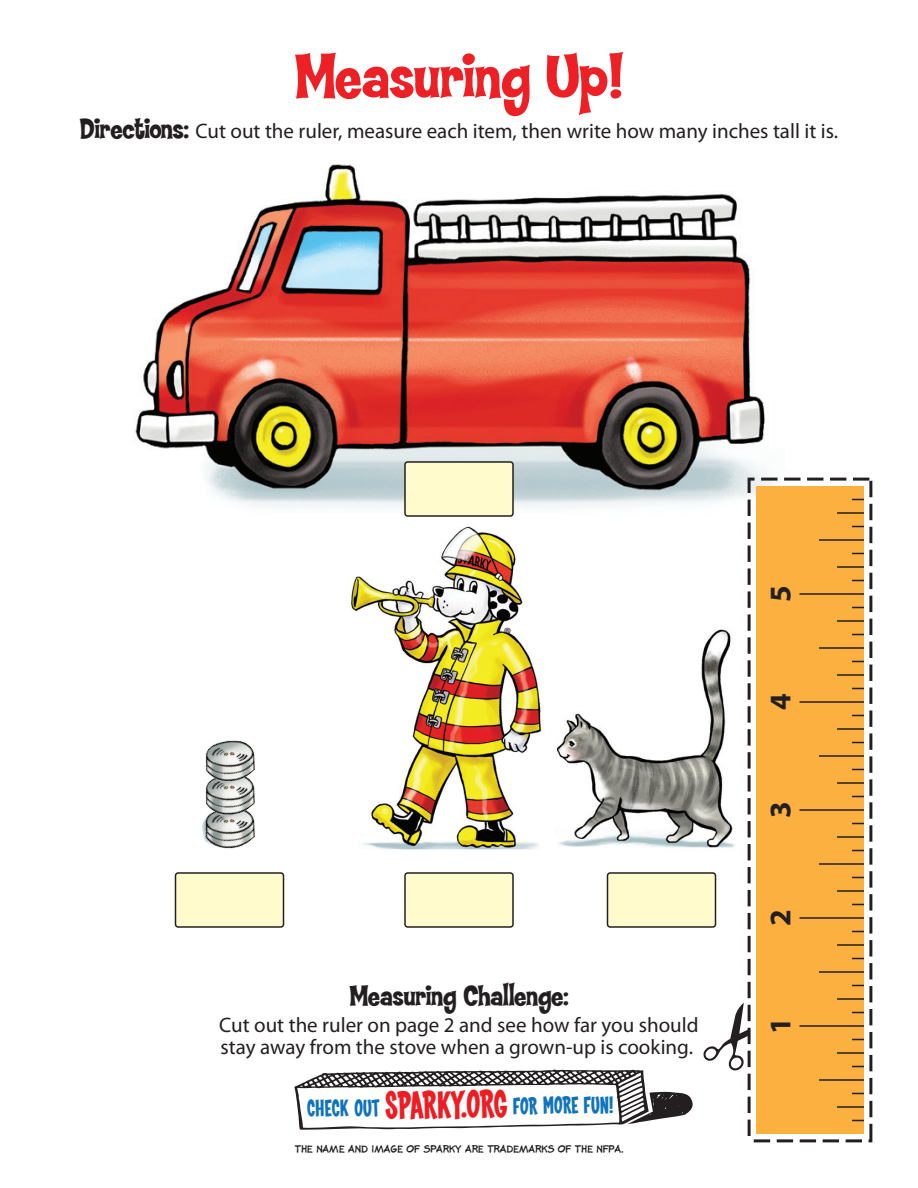
<style>
.page{position:relative;width:918px;height:1188px;background:#fff}
.page>*{position:absolute;margin:0;border:0;box-sizing:border-box;transform-origin:0 0}
.t1{font:66px "Typographyof Coop Flaired";color:#ed2026}
.t2{font:30px "Typographyof Coop Flaired";color:#231f20}
.t3{font:700 30px "Myriad Pro";color:#231f20}
.t4{font:700 24px "Typographyof Coop";color:#1074bc}
.t5{font:21px/22.5px "Myriad Pro";color:#231f20}
.t6{font:18px "Myriad Pro";color:#231f20}
.t7{font:8.25px "Book Illustrator's Handwriting";letter-spacing:-.01em;color:#211e1e}
.s1{font-family:"Typographyof Coop Flaired";font-size:30px}
.s2{font-size:39px;color:#ee1d23}
</style>
<div class="page">
<img style="left:135px;top:164px;width:663px;height:352px">
<img style="left:351px;top:526px;width:191px;height:324px">
<img style="left:205px;top:840px;width:46px;height:9px">
<img style="left:202px;top:806px;width:53px;height:34px">
<img style="left:205px;top:740px;width:50px;height:66px">
<svg style="left:294px;top:1069px;width:399px;height:61px"></svg>
<div style="left:405px;top:462px;width:108px;height:54px;background:#fffbcc;border-radius:3px"></div>
<div style="left:404px;top:461px;width:110px;height:56px;border:2px solid #231f20;border-radius:3px"></div>
<div style="left:176px;top:873px;width:108px;height:54px;background:#fffbcc;border-radius:3px"></div>
<div style="left:175px;top:872px;width:109px;height:56px;border:2px solid #231f20;border-radius:3px"></div>
<div style="left:405px;top:873px;width:108px;height:54px;background:#fffbcc;border-radius:3px"></div>
<div style="left:404px;top:872px;width:110px;height:56px;border:2px solid #231f20;border-radius:3px"></div>
<div style="left:608px;top:873px;width:108px;height:54px;background:#fffbcc;border-radius:3px"></div>
<div style="left:607px;top:872px;width:109px;height:56px;border:2px solid #231f20;border-radius:3px"></div>
<img style="left:556px;top:629px;width:179px;height:219px">
<svg style="left:748px;top:478px;width:124px;height:664px;background:#f0b253"></svg>
<svg style="left:747px;top:996px;width:12px;height:76px"></svg>
<h1 class="t1" style="left:295px;top:41px;width:330px">Measuring Up!</h1>
<p class="t5" style="left:80px;top:119px;width:760px"><span class="s1">Directions:</span> Cut out the ruler, measure each item, then write how many inches tall it is.</p>
<p class="t6" style="left:504px;top:623px;width:9px">®</p>
<h2 class="t3" style="left:761px;top:602px;width:18px;rotate:-90deg">5</h2>
<h2 class="t3" style="left:761px;top:710px;width:18px;rotate:-90deg">4</h2>
<h2 class="t3" style="left:761px;top:818px;width:18px;rotate:-90deg">3</h2>
<h2 class="t3" style="left:761px;top:926px;width:18px;rotate:-90deg">2</h2>
<h2 class="t2" style="left:349px;top:980px;width:221px">Measuring Challenge:</h2>
<p class="t5" style="left:219px;top:1013px;width:481px">Cut out the ruler on page 2 and see how far you should stay away from the stove when a grown-up is cooking.</p>
<h2 class="t3" style="left:761px;top:1034px;width:18px;rotate:-90deg">1</h2>
<p class="t4" style="left:307px;top:1097px;width:308px;rotate:-1deg">Check out <span class="s2">sparky.org</span> for more fun!</p>
<p class="t7" style="left:295px;top:1142px;width:330px">THE NAME AND IMAGE OF SPARKY ARE TRADEMARKS OF THE NFPA.</p>
</div>
